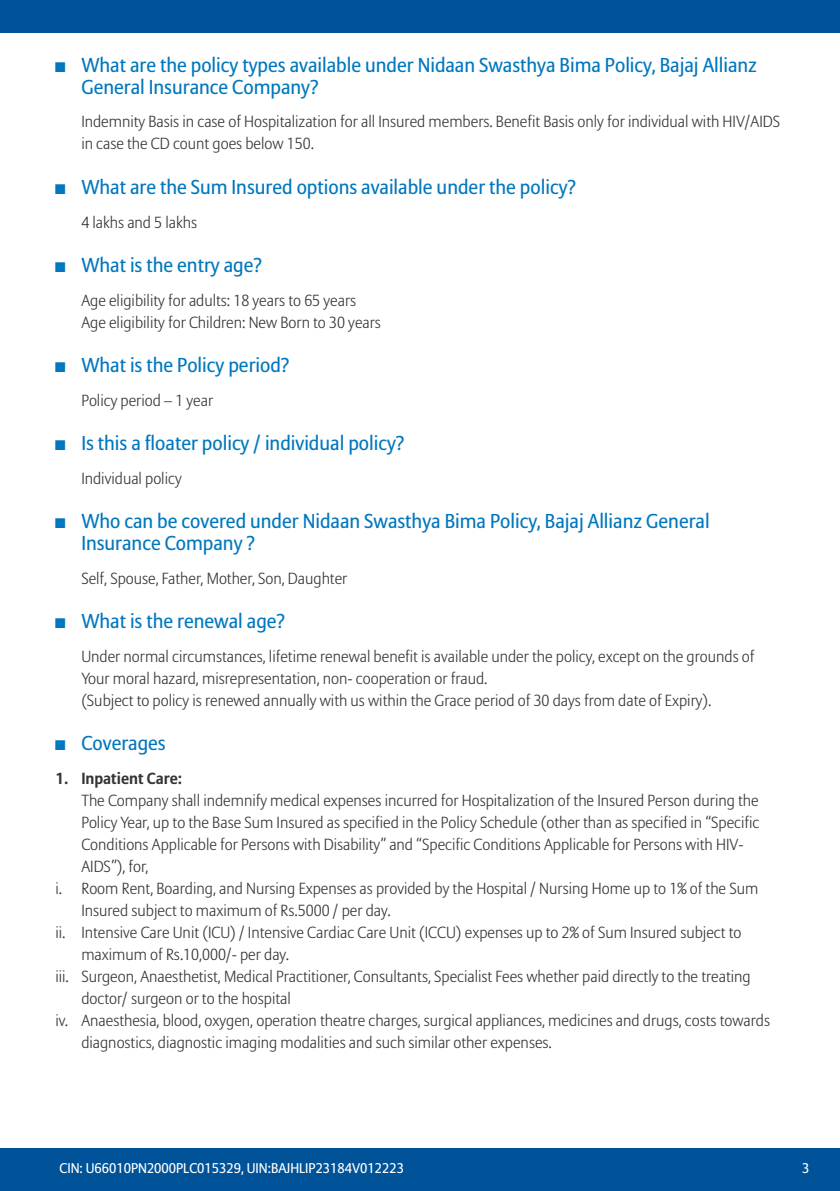
<style>
.page{position:relative;width:840px;height:1191px;background:#fff}
.page>*{position:absolute;margin:0;border:0;box-sizing:border-box;transform-origin:0 0}
.t1{font:20px/22px "Allianz Sans";color:#0077be}
.t2{font:300 16px/22px "Allianz Sans";color:#373435}
.t3{font:700 16px "Allianz Sans";color:#373435}
.t4{font:14px "Allianz Sans";color:#fff}
</style>
<div class="page">
<div style="left:0;top:0;width:839px;height:33px;background:#005399"></div>
<div style="left:0;top:1148px;width:839px;height:43px;background:#005399"></div>
<p class="t1" style="left:81px;top:54px;width:677px">What are the policy types available under Nidaan Swasthya Bima Policy, Bajaj Allianz<br>General Insurance Company?</p>
<p class="t2" style="left:81px;top:112px;width:699px">Indemnity Basis in case of Hospitalization for all Insured members. Benefit Basis only for individual with HIV/AIDS in case the CD count goes below 150.</p>
<p class="t1" style="left:81px;top:176px;width:496px">What are the Sum Insured options available under the policy?</p>
<p class="t2" style="left:81px;top:212px;width:117px">4 lakhs and 5 lakhs</p>
<p class="t1" style="left:81px;top:254px;width:182px">What is the entry age?</p>
<p class="t2" style="left:81px;top:290px;width:301px">Age eligibility for adults: 18 years to 65 years<br>Age eligibility for Children: New Born to 30 years</p>
<p class="t1" style="left:81px;top:354px;width:210px">What is the Policy period?</p>
<p class="t2" style="left:81px;top:390px;width:133px">Policy period – 1 year</p>
<p class="t1" style="left:81px;top:432px;width:325px">Is this a floater policy / individual policy?</p>
<p class="t2" style="left:81px;top:468px;width:102px">Individual policy</p>
<p class="t1" style="left:81px;top:510px;width:629px">Who can be covered under Nidaan Swasthya Bima Policy, Bajaj Allianz General<br>Insurance Company ?</p>
<p class="t2" style="left:81px;top:568px;width:267px">Self, Spouse, Father, Mother, Son, Daughter</p>
<p class="t1" style="left:81px;top:610px;width:205px">What is the renewal age?</p>
<p class="t2" style="left:81px;top:646px;width:674px">Under normal circumstances, lifetime renewal benefit is available under the policy, except on the grounds of<br>Your moral hazard, misrepresentation, non- cooperation or fraud.<br>(Subject to policy is renewed annually with us within the Grace period of 30 days from date of Expiry).</p>
<p class="t1" style="left:81px;top:732px;width:86px">Coverages</p>
<p class="t3" style="left:55px;top:768px;width:128px">1. Inpatient Care:</p>
<p class="t2" style="left:81px;top:790px;width:678px">The Company shall indemnify medical expenses incurred for Hospitalization of the Insured Person during the</p>
<p class="t2" style="left:81px;top:812px;width:679px">Policy Year, up to the Base Sum Insured as specified in the Policy Schedule (other than as specified in “Specific</p>
<p class="t2" style="left:81px;top:834px;width:663px">Conditions Applicable for Persons with Disability” and “Specific Conditions Applicable for Persons with HIV-</p>
<p class="t2" style="left:81px;top:856px;width:69px">AIDS”), for,</p>
<p class="t2" style="left:55px;top:878px;width:704px">i. Room Rent, Boarding, and Nursing Expenses as provided by the Hospital / Nursing Home up to 1% of the Sum</p>
<p class="t2" style="left:81px;top:900px;width:311px">Insured subject to maximum of Rs.5000 / per day.</p>
<p class="t2" style="left:55px;top:922px;width:687px">ii. Intensive Care Unit (ICU) / Intensive Cardiac Care Unit (ICCU) expenses up to 2% of Sum Insured subject to</p>
<p class="t2" style="left:81px;top:944px;width:209px">maximum of Rs.10,000/- per day.</p>
<p class="t2" style="left:55px;top:966px;width:696px">iii. Surgeon, Anaesthetist, Medical Practitioner, Consultants, Specialist Fees whether paid directly to the treating</p>
<p class="t2" style="left:81px;top:988px;width:211px">doctor/ surgeon or to the hospital</p>
<p class="t2" style="left:55px;top:1010px;width:716px">iv. Anaesthesia, blood, oxygen, operation theatre charges, surgical appliances, medicines and drugs, costs towards</p>
<p class="t2" style="left:81px;top:1032px;width:471px">diagnostics, diagnostic imaging modalities and such similar other expenses.</p>
<p class="t4" style="left:59px;top:1159px;width:346px">CIN: U66010PN2000PLC015329, UIN:BAJHLIP23184V012223</p>
<p class="t4" style="left:801px;top:1159px;width:9px">3</p>
</div>
